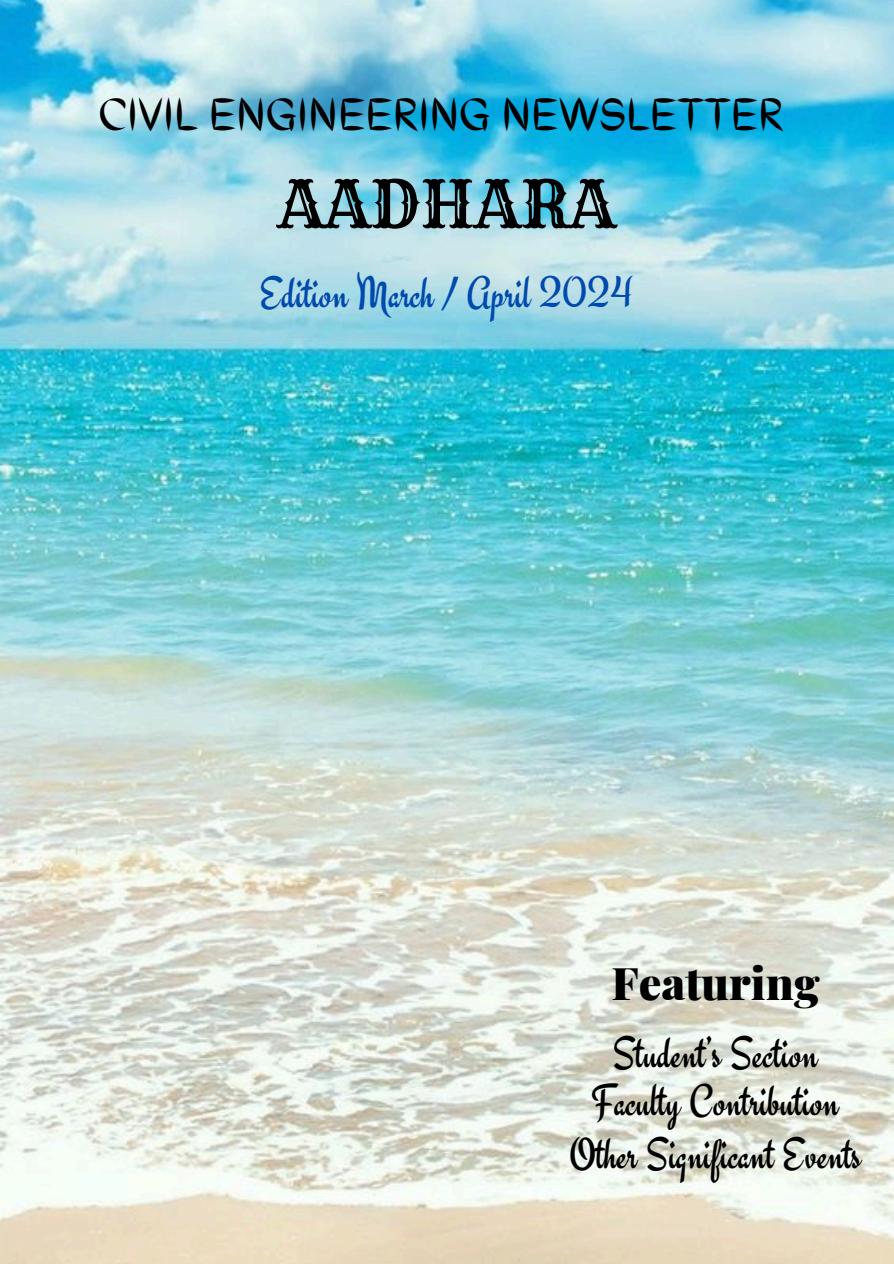
<style>
.page{position:relative;width:894px;height:1264px;background:#fff}
.page>*{position:absolute;margin:0;border:0;box-sizing:border-box;transform-origin:0 0}
.t1{font:64.5px "Rye";color:#000}
.t2{font:45px "Engagement";color:#000}
.t3{font:700 45px "Anahaw";color:#000}
.t4{font:45px "Engagement";color:#004aad}
.t5{font:900 45px "Playfair Display";color:#000}
</style>
<div class="page">
<img style="left:0;top:0;width:893px;height:1263px">
<h2 class="t3" style="left:99px;top:87px;width:686px">CIVIL ENGINEERING NEWSLETTER</h2>
<h1 class="t1" style="left:278px;top:164px;width:338px">AADHARA</h1>
<p class="t4" style="left:259px;top:267px;width:375px">Edition March / April 2024</p>
<h3 class="t5" style="left:611px;top:950px;width:209px">Featuring</h3>
<p class="t2" style="left:612px;top:1026px;width:207px">Student’s Section</p>
<p class="t2" style="left:591px;top:1074px;width:249px">Faculty Contribution</p>
<p class="t2" style="left:569px;top:1126px;width:294px">Other Significant Events</p>
</div>
